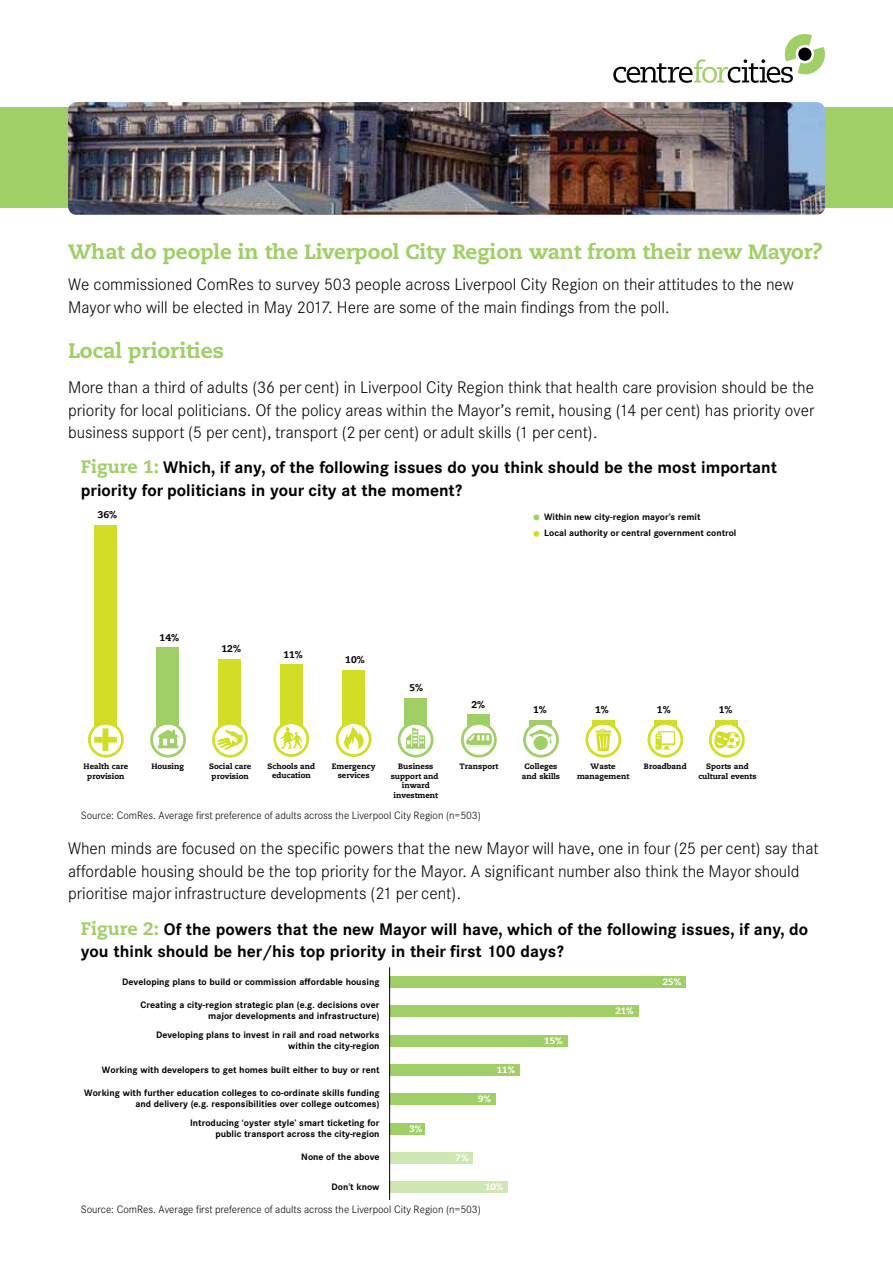
<style>
.page{position:relative;width:893px;height:1263px;background:#fff}
.page>*{position:absolute;margin:0;border:0;box-sizing:border-box;transform-origin:0 0}
.t1{font:800 21px "Caecilia LT Std";letter-spacing:-.005em;color:#a0cf67}
.t2{font:800 20.7px "Caecilia LT Std";letter-spacing:-.005em;color:#a0cf67}
.t3{font:300 16.5px/22.5px "Corporate SBQ";color:#000}
.t4{font:700 16.5px/22.5px "Corporate SBQ";color:#000}
.t5{font:300 10.5px "Corporate SBQ";color:#000}
.t6{font:800 9.75px "Caecilia LT Std";color:#000}
.t7{font:700 9.15px/10.9px "Corporate SBQ";color:#010101;text-align:right}
.t8{font:700 9.15px/16.5px "Corporate SBQ";color:#000}
.t9{font:800 9.15px "Caecilia LT Std";color:#fff}
.t10{font:800 7.8px/9.3px "Caecilia LT Std";color:#000;text-align:center}
.s1{font-family:"Caecilia LT Std";font-weight:800;font-size:18px;color:#a0cf67}
</style>
<div class="page">
<svg style="left:613px;top:34px;width:212px;height:49px"></svg>
<svg style="left:534px;top:514px;width:5px;height:6px"></svg>
<svg style="left:534px;top:531px;width:5px;height:6px"></svg>
<div style="left:95px;top:525px;width:22px;height:201px;background:#d2de26"></div>
<svg style="left:88px;top:722px;width:36px;height:36px"></svg>
<div style="left:157px;top:648px;width:22px;height:78px;background:#a0cf67"></div>
<svg style="left:150px;top:722px;width:36px;height:36px"></svg>
<div style="left:218px;top:659px;width:23px;height:67px;background:#d2de26"></div>
<svg style="left:212px;top:724px;width:36px;height:34px"></svg>
<div style="left:280px;top:664px;width:23px;height:62px;background:#d2de26"></div>
<svg style="left:273px;top:724px;width:36px;height:33px"></svg>
<div style="left:342px;top:670px;width:22px;height:56px;background:#d2de26"></div>
<svg style="left:336px;top:721px;width:36px;height:36px"></svg>
<div style="left:404px;top:698px;width:22px;height:28px;background:#a0cf67"></div>
<svg style="left:398px;top:722px;width:35px;height:36px"></svg>
<div style="left:467px;top:715px;width:23px;height:11px;background:#a0cf67"></div>
<svg style="left:461px;top:724px;width:36px;height:34px"></svg>
<div style="left:530px;top:720px;width:22px;height:6px;background:#a0cf67"></div>
<svg style="left:523px;top:722px;width:36px;height:36px"></svg>
<div style="left:592px;top:720px;width:22px;height:6px;background:#d2de26"></div>
<svg style="left:585px;top:722px;width:36px;height:36px"></svg>
<div style="left:654px;top:720px;width:22px;height:6px;background:#d2de26"></div>
<svg style="left:647px;top:722px;width:36px;height:36px"></svg>
<div style="left:716px;top:720px;width:22px;height:6px;background:#d2de26"></div>
<svg style="left:709px;top:722px;width:36px;height:36px"></svg>
<div style="left:390px;top:1181px;width:118px;height:12px;background:#cfe7b3"></div>
<div style="left:390px;top:1152px;width:83px;height:12px;background:#cfe7b3"></div>
<div style="left:390px;top:1123px;width:35px;height:11px;background:#a0cf67"></div>
<div style="left:390px;top:1093px;width:106px;height:12px;background:#a0cf67"></div>
<div style="left:390px;top:1064px;width:130px;height:12px;background:#a0cf67"></div>
<div style="left:390px;top:1035px;width:177px;height:11px;background:#a0cf67"></div>
<div style="left:390px;top:1005px;width:248px;height:12px;background:#a0cf67"></div>
<div style="left:390px;top:976px;width:296px;height:12px;background:#a0cf67"></div>
<hr style="left:389px;top:967px;width:1px;height:232px;background:#000">
<div style="left:0;top:107px;width:893px;height:101px;background:#a0cf67"></div>
<img style="left:68px;top:102px;width:757px;height:113px">
<p class="t2" style="left:68px;top:239px;width:756px">What do people in the Liverpool City Region want from their new Mayor?</p>
<p class="t3" style="left:68px;top:273px;width:727px">We commissioned ComRes to survey 503 people across Liverpool City Region on their attitudes to the new<br>Mayor who will be elected in May 2017. Here are some of the main findings from the poll.</p>
<p class="t1" style="left:68px;top:337px;width:157px">Local priorities</p>
<p class="t3" style="left:68px;top:376px;width:748px;text-align:justify">More than a third of adults (36 per cent) in Liverpool City Region think that health care provision should be the priority for local politicians. Of the policy areas within the Mayor’s remit, housing (14 per cent) has priority over business support (5 per cent), transport (2 per cent) or adult skills (1 per cent).</p>
<p class="t4" style="left:81px;top:457px;width:698px"><span class="s1">Figure 1:</span> Which, if any, of the following issues do you think should be the most important priority for politicians in your city at the moment?</p>
<p class="t6" style="left:98px;top:509px;width:21px">36%</p>
<p class="t6" style="left:160px;top:631px;width:21px">14%</p>
<p class="t6" style="left:221px;top:643px;width:21px">12%</p>
<p class="t6" style="left:283px;top:648px;width:21px">11%</p>
<p class="t6" style="left:345px;top:654px;width:21px">10%</p>
<p class="t6" style="left:409px;top:682px;width:15px">5%</p>
<p class="t6" style="left:471px;top:698px;width:15px">2%</p>
<p class="t8" style="left:544px;top:508px;width:194px">Within new city-region mayor’s remit<br>Local authority or central government control</p>
<p class="t6" style="left:533px;top:704px;width:15px">1%</p>
<p class="t6" style="left:595px;top:704px;width:15px">1%</p>
<p class="t6" style="left:657px;top:704px;width:15px">1%</p>
<p class="t6" style="left:719px;top:704px;width:15px">1%</p>
<p class="t10" style="left:84px;top:762px;width:46px">Health care provision</p>
<p class="t10" style="left:151px;top:762px;width:34px">Housing</p>
<p class="t10" style="left:209px;top:762px;width:43px">Social care provision</p>
<p class="t10" style="left:268px;top:761px;width:49px">Schools and education</p>
<p class="t10" style="left:332px;top:762px;width:45px">Emergency services</p>
<p class="t10" style="left:391px;top:762px;width:49px">Business support and inward investment</p>
<p class="t10" style="left:460px;top:762px;width:40px">Transport</p>
<p class="t10" style="left:522px;top:762px;width:40px">Colleges and skills</p>
<p class="t10" style="left:577px;top:762px;width:54px">Waste management</p>
<p class="t10" style="left:644px;top:762px;width:44px">Broadband</p>
<p class="t10" style="left:698px;top:762px;width:60px">Sports and cultural events</p>
<p class="t5" style="left:81px;top:809px;width:401px">Source: ComRes. Average first preference of adults across the Liverpool City Region (n=503)</p>
<p class="t3" style="left:68px;top:837px;width:752px">When minds are focused on the specific powers that the new Mayor will have, one in four (25 per cent) say that affordable housing should be the top priority for the Mayor. A significant number also think the Mayor should prioritise major infrastructure developments (21 per cent).</p>
<p class="t4" style="left:81px;top:918px;width:729px"><span class="s1">Figure 2:</span> Of the powers that the new Mayor will have, which of the following issues, if any, do you think should be her/his top priority in their first 100 days?</p>
<p class="t7" style="left:122px;top:976px;width:259px">Developing plans to build or commission affordable housing</p>
<p class="t7" style="left:141px;top:1000px;width:240px">Creating a city-region strategic plan (e.g. decisions over major developments and infrastructure)</p>
<p class="t7" style="left:156px;top:1029px;width:225px">Developing plans to invest in rail and road networks within the city-region</p>
<p class="t7" style="left:102px;top:1064px;width:279px">Working with developers to get homes built either to buy or rent</p>
<p class="t9" style="left:497px;top:1064px;width:20px">11%</p>
<p class="t7" style="left:84px;top:1088px;width:297px">Working with further education colleges to co-ordinate skills funding and delivery (e.g. responsibilities over college outcomes)</p>
<p class="t9" style="left:478px;top:1093px;width:14px">9%</p>
<p class="t7" style="left:190px;top:1117px;width:191px">Introducing ‘oyster style’ smart ticketing for public transport across the city-region</p>
<p class="t9" style="left:409px;top:1123px;width:14px">3%</p>
<p class="t7" style="left:301px;top:1152px;width:80px">None of the above</p>
<p class="t9" style="left:456px;top:1152px;width:14px">7%</p>
<p class="t7" style="left:332px;top:1181px;width:50px">Don't know</p>
<p class="t9" style="left:485px;top:1181px;width:20px">10%</p>
<p class="t5" style="left:81px;top:1203px;width:401px">Source: ComRes. Average first preference of adults across the Liverpool City Region (n=503)</p>
<p class="t9" style="left:544px;top:1035px;width:20px">15%</p>
<p class="t9" style="left:615px;top:1005px;width:20px">21%</p>
<p class="t9" style="left:663px;top:976px;width:20px">25%</p>
</div>
